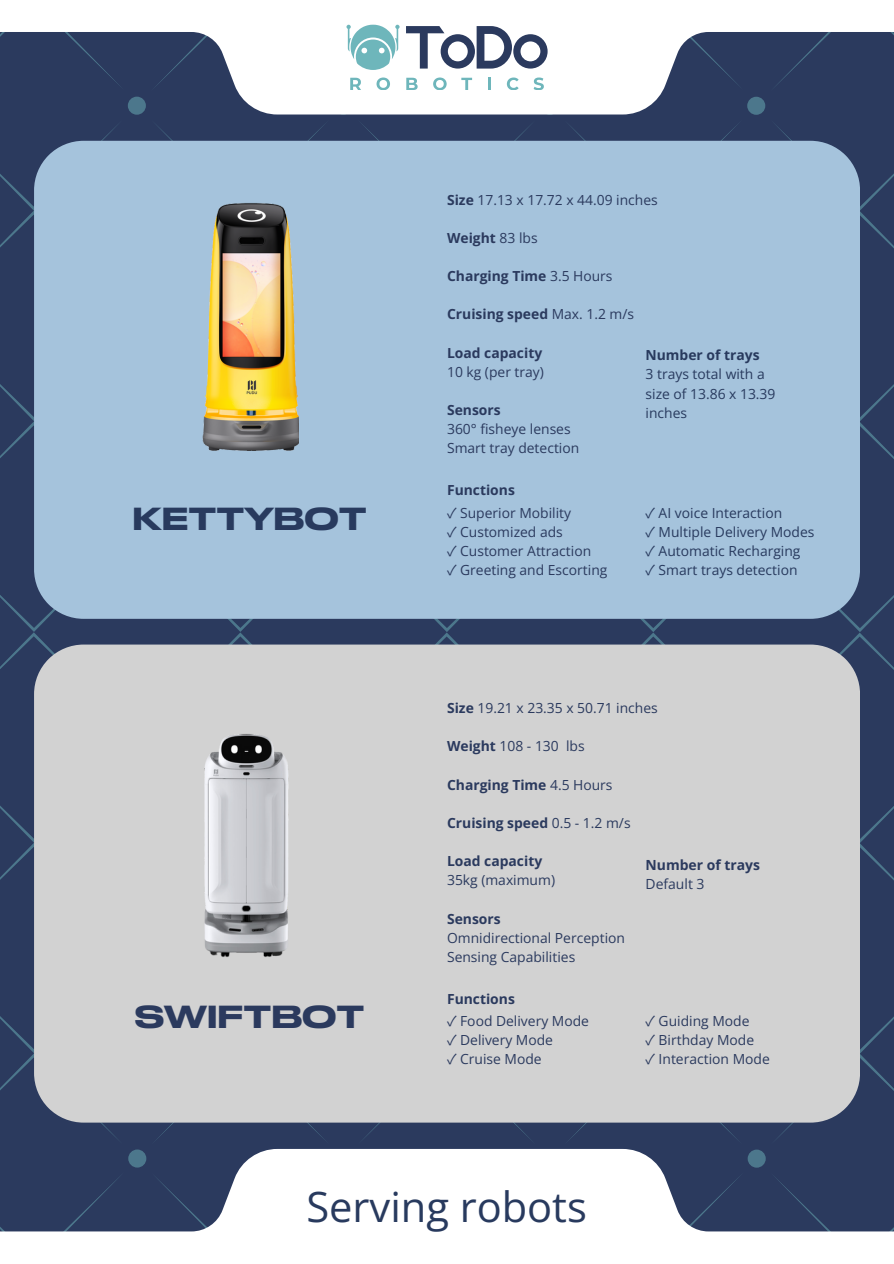
<style>
.page{position:relative;width:894px;height:1264px;background:#fff}
.page>*{position:absolute;margin:0;border:0;box-sizing:border-box;transform-origin:0 0}
.t1{font:41.7px "Open Sans";color:#283a5e}
.t2{font:500 expanded 30px "Druk";color:#283a5e}
.t3{font:500 expanded 30px "Druk";color:#2b3a5e}
.t4{font:13.95px/19.2px "Open Sans";color:#2b3a5e}
.t5{font:700 13.95px "Open Sans";color:#2b3a5e}
.t6{font:13.8px/19.2px "Open Sans";color:#2b3a5e}
.t7{font:13.8px/19.2px "Open Sans";color:#283a5e}
.t8{font:700 13.8px "Open Sans";color:#2b3a5e}
.t9{font:700 13.8px "Open Sans";color:#283a5e}
.s1{font-weight:700}
.s2{font-weight:400}
.s3{font-family:"Noto Sans CJ Ksc"}
</style>
<div class="page">
<div style="left:0;top:0;width:893px;height:1263px;background:#2b3a5e"></div>
<svg style="left:770px;top:125px;width:123px;height:177px"></svg>
<svg style="left:563px;top:124px;width:179px;height:17px"></svg>
<svg style="left:357px;top:124px;width:179px;height:17px"></svg>
<svg style="left:151px;top:124px;width:178px;height:17px"></svg>
<svg style="left:0;top:126px;width:123px;height:121px"></svg>
<svg style="left:859px;top:330px;width:34px;height:183px"></svg>
<svg style="left:0;top:384px;width:34px;height:74px"></svg>
<svg style="left:847px;top:540px;width:46px;height:184px"></svg>
<svg style="left:641px;top:619px;width:25px;height:25px"></svg>
<svg style="left:434px;top:619px;width:26px;height:25px"></svg>
<svg style="left:228px;top:619px;width:25px;height:25px"></svg>
<svg style="left:0;top:595px;width:47px;height:74px"></svg>
<svg style="left:859px;top:751px;width:34px;height:183px"></svg>
<svg style="left:0;top:806px;width:34px;height:74px"></svg>
<svg style="left:770px;top:962px;width:123px;height:175px"></svg>
<svg style="left:563px;top:1122px;width:179px;height:19px"></svg>
<svg style="left:357px;top:1122px;width:179px;height:18px"></svg>
<svg style="left:151px;top:1122px;width:179px;height:18px"></svg>
<svg style="left:0;top:1016px;width:123px;height:121px"></svg>
<div style="left:34px;top:141px;width:825px;height:478px;background:#a5c3dc"></div>
<img style="left:196px;top:200px;width:102px;height:250px">
<svg style="left:0;top:0;width:893px;height:114px;fill:#fff"></svg>
<svg style="left:0;top:1148px;width:893px;height:115px;fill:#fff"></svg>
<svg style="left:346px;top:12px;width:201px;height:79px;background:#c8d4db"></svg>
<div style="left:34px;top:644px;width:825px;height:478px;background:#d2d2d2"></div>
<img style="left:146px;top:715px;width:207px;height:264px">
<p class="t2" style="left:133px;top:499px;width:235px">KETTYBOT</p>
<p class="t3" style="left:135px;top:997px;width:231px">SWIFTBOT</p>
<p class="t6" style="left:447px;top:190px;width:212px"><span class="s1">Size</span> 17.13 x 17.72 x 44.09 inches</p>
<p class="t8" style="left:447px;top:228px;width:92px">Weight <span class="s2">83 lbs</span></p>
<p class="t8" style="left:447px;top:266px;width:167px">Charging Time <span class="s2">3.5 Hours</span></p>
<p class="t8" style="left:447px;top:305px;width:188px">Cruising speed <span class="s2">Max. 1.2 m/s</span></p>
<p class="t8" style="left:447px;top:343px;width:97px">Load capacity</p>
<p class="t6" style="left:447px;top:362px;width:98px">10 kg (per tray)</p>
<p class="t8" style="left:447px;top:400px;width:55px">Sensors</p>
<p class="t6" style="left:447px;top:419px;width:134px">360° fisheye lenses<br>Smart tray detection</p>
<p class="t8" style="left:447px;top:480px;width:69px">Functions</p>
<p class="t6" style="left:447px;top:502px;width:125px"><span class="s3">✓</span> Superior Mobility</p>
<p class="t6" style="left:447px;top:522px;width:117px"><span class="s3">✓</span> Customized ads</p>
<p class="t6" style="left:447px;top:541px;width:146px"><span class="s3">✓</span> Customer Attraction</p>
<p class="t6" style="left:447px;top:560px;width:162px"><span class="s3">✓</span> Greeting and Escorting</p>
<p class="t9" style="left:645px;top:345px;width:115px">Number of trays</p>
<p class="t7" style="left:645px;top:364px;width:121px">3 trays total with a</p>
<p class="t7" style="left:645px;top:383px;width:131px">size of 13.86 x 13.39 inches</p>
<p class="t7" style="left:645px;top:502px;width:138px"><span class="s3">✓</span> AI voice Interaction</p>
<p class="t7" style="left:645px;top:522px;width:170px"><span class="s3">✓</span> Multiple Delivery Modes</p>
<p class="t7" style="left:645px;top:541px;width:156px"><span class="s3">✓</span> Automatic Recharging</p>
<p class="t7" style="left:645px;top:560px;width:153px"><span class="s3">✓</span> Smart trays detection</p>
<p class="t4" style="left:447px;top:698px;width:212px"><span class="s1">Size</span> 19.21 x 23.35 x 50.71 inches</p>
<p class="t4" style="left:447px;top:736px;width:139px"><span class="s1">Weight</span> 108 - 130 lbs</p>
<p class="t5" style="left:447px;top:774px;width:167px">Charging Time <span class="s2">4.5 Hours</span></p>
<p class="t5" style="left:447px;top:813px;width:185px">Cruising speed <span class="s2">0.5 - 1.2 m/s</span></p>
<p class="t5" style="left:447px;top:851px;width:97px">Load capacity</p>
<p class="t4" style="left:447px;top:870px;width:109px">35kg (maximum)</p>
<p class="t5" style="left:447px;top:908px;width:55px">Sensors</p>
<p class="t4" style="left:447px;top:927px;width:179px">Omnidirectional Perception<br>Sensing Capabilities</p>
<p class="t5" style="left:447px;top:988px;width:69px">Functions</p>
<p class="t4" style="left:447px;top:1011px;width:143px"><span class="s3">✓</span> Food Delivery Mode</p>
<p class="t4" style="left:447px;top:1030px;width:107px"><span class="s3">✓</span> Delivery Mode</p>
<p class="t4" style="left:447px;top:1049px;width:96px"><span class="s3">✓</span> Cruise Mode</p>
<p class="t5" style="left:645px;top:854px;width:116px">Number of trays</p>
<p class="t4" style="left:645px;top:873px;width:60px">Default 3</p>
<p class="t4" style="left:645px;top:1011px;width:105px"><span class="s3">✓</span> Guiding Mode</p>
<p class="t4" style="left:645px;top:1030px;width:110px"><span class="s3">✓</span> Birthday Mode</p>
<p class="t4" style="left:645px;top:1049px;width:126px"><span class="s3">✓</span> Interaction Mode</p>
<h2 class="t1" style="left:306px;top:1177px;width:282px">Serving robots</h2>
</div>
